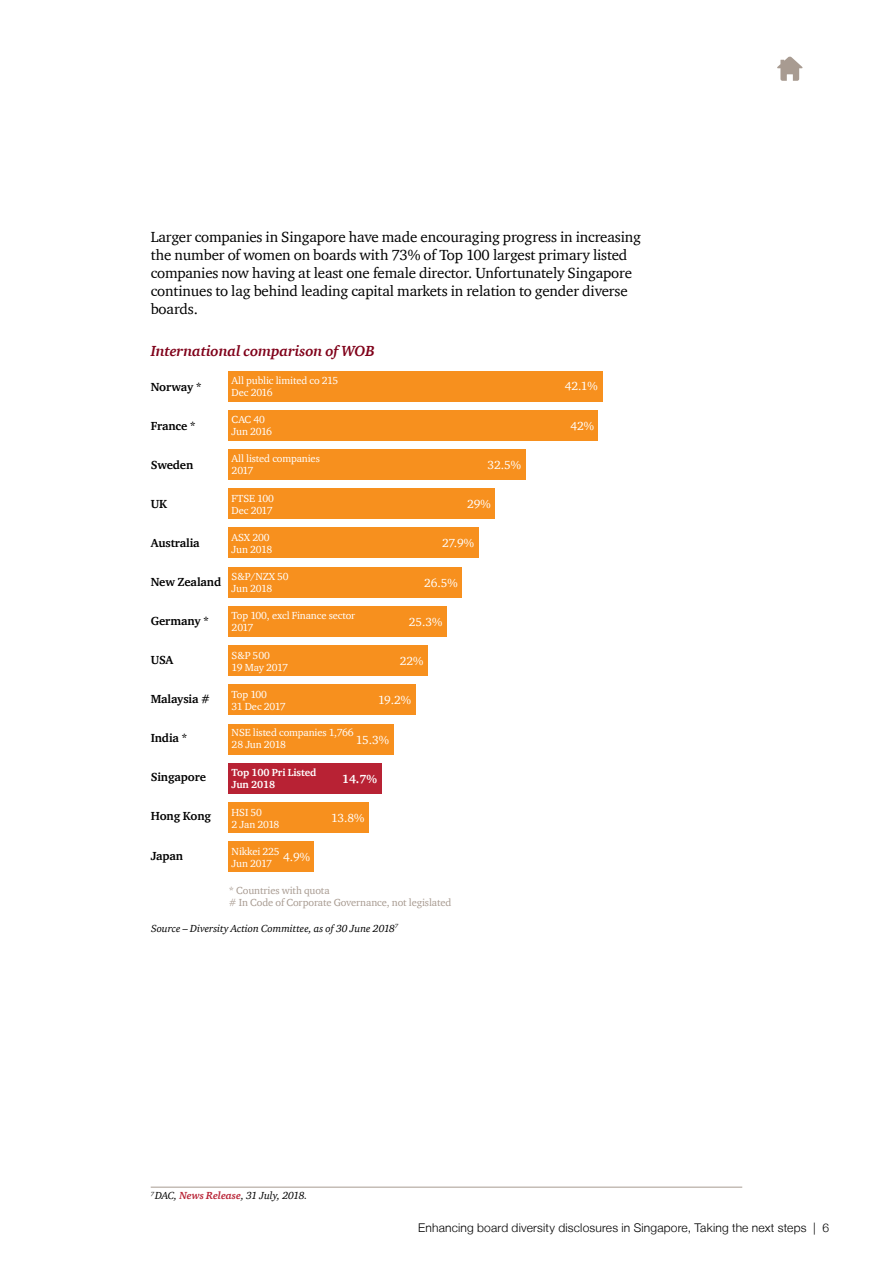
<style>
.page{position:relative;width:893px;height:1263px;background:#fff}
.page>*{position:absolute;margin:0;border:0;box-sizing:border-box;transform-origin:0 0}
.t1{font:15px/18px "ITC Charter Com";letter-spacing:-.01em;color:#000}
.t2{font:italic 700 15px "ITC Charter Com";letter-spacing:-.01em;color:#80021a}
.t3{font:700 12px "ITC Charter Com";letter-spacing:-.01em;color:#000}
.t4{font:300 12px "Helvetica Neue LT";letter-spacing:.015em;color:#000}
.t5{font:12px "ITC Charter Com";color:#fff}
.t6{font:700 12px "ITC Charter Com";color:#fff}
.t7{font:10.5px/12px "ITC Charter Com";letter-spacing:-.01em;color:#fff}
.t8{font:10.5px/12px "ITC Charter Com";letter-spacing:-.01em;color:#a89b91}
.t9{font:italic 10.5px "ITC Charter Com";color:#000}
.t10{font:italic 10.5px "ITC Charter Com";letter-spacing:-.025em;color:#000}
.t11{font:700 10.5px/12px "ITC Charter Com";letter-spacing:-.01em;color:#fff}
.t12{font:10.5px/12px "ITC Charter Com";letter-spacing:-.035em;color:#fff}
.s1{font-weight:700;color:#b82234}
</style>
<div class="page">
<hr style="left:151px;top:1187px;width:591px;height:1px;background:#a89b91">
<div style="left:228px;top:371px;width:374px;height:30px;background:#f7901e"></div>
<div style="left:228px;top:410px;width:370px;height:31px;background:#f7901e"></div>
<div style="left:228px;top:449px;width:297px;height:31px;background:#f7901e"></div>
<div style="left:228px;top:488px;width:267px;height:31px;background:#f7901e"></div>
<div style="left:228px;top:528px;width:250px;height:30px;background:#f7901e"></div>
<div style="left:228px;top:567px;width:234px;height:31px;background:#f7901e"></div>
<div style="left:228px;top:606px;width:219px;height:31px;background:#f7901e"></div>
<div style="left:228px;top:645px;width:200px;height:31px;background:#f7901e"></div>
<div style="left:228px;top:684px;width:187px;height:31px;background:#f7901e"></div>
<div style="left:228px;top:763px;width:153px;height:31px;background:#b82234"></div>
<div style="left:228px;top:724px;width:165px;height:30px;background:#f7901e"></div>
<div style="left:228px;top:802px;width:141px;height:31px;background:#f7901e"></div>
<div style="left:228px;top:841px;width:86px;height:31px;background:#f7901e"></div>
<svg style="left:777px;top:56px;width:26px;height:25px"></svg>
<p class="t1" style="left:151px;top:228px;width:492px">Larger companies in Singapore have made encouraging progress in increasing the number of women on boards with 73% of Top 100 largest primary listed companies now having at least one female director. Unfortunately Singapore continues to lag behind leading capital markets in relation to gender diverse boards.</p>
<p class="t2" style="left:151px;top:341px;width:226px">International comparison of WOB</p>
<p class="t3" style="left:151px;top:379px;width:53px">Norway *</p>
<p class="t3" style="left:151px;top:418px;width:47px">France *</p>
<p class="t3" style="left:151px;top:458px;width:44px">Sweden</p>
<p class="t3" style="left:151px;top:497px;width:18px">UK</p>
<p class="t3" style="left:151px;top:536px;width:50px">Australia</p>
<p class="t3" style="left:151px;top:575px;width:72px">New Zealand</p>
<p class="t3" style="left:151px;top:614px;width:60px">Germany *</p>
<p class="t3" style="left:151px;top:653px;width:24px">USA</p>
<p class="t3" style="left:151px;top:692px;width:61px">Malaysia #</p>
<p class="t3" style="left:151px;top:731px;width:38px">India *</p>
<p class="t3" style="left:151px;top:770px;width:57px">Singapore</p>
<p class="t3" style="left:151px;top:809px;width:62px">Hong Kong</p>
<p class="t3" style="left:151px;top:848px;width:34px">Japan</p>
<p class="t7" style="left:232px;top:374px;width:108px">All public limited co 215<br>Dec 2016</p>
<p class="t5" style="left:565px;top:379px;width:34px">42.1%</p>
<p class="t7" style="left:232px;top:413px;width:42px">CAC 40<br>Jun 2016</p>
<p class="t5" style="left:570px;top:418px;width:25px">42%</p>
<p class="t7" style="left:232px;top:453px;width:90px">All listed companies<br>2017</p>
<p class="t5" style="left:487px;top:457px;width:35px">32.5%</p>
<p class="t7" style="left:232px;top:492px;width:44px">FTSE 100<br>Dec 2017</p>
<p class="t5" style="left:467px;top:497px;width:25px">29%</p>
<p class="t7" style="left:232px;top:531px;width:42px">ASX 200<br>Jun 2018</p>
<p class="t5" style="left:442px;top:536px;width:33px">27.9%</p>
<p class="t7" style="left:232px;top:570px;width:59px">S&amp;P/NZX 50<br>Jun 2018</p>
<p class="t5" style="left:424px;top:575px;width:35px">26.5%</p>
<p class="t7" style="left:232px;top:610px;width:125px">Top 100, excl Finance sector<br>2017</p>
<p class="t5" style="left:409px;top:614px;width:35px">25.3%</p>
<p class="t7" style="left:232px;top:649px;width:58px">S&amp;P 500<br>19 May 2017</p>
<p class="t5" style="left:400px;top:654px;width:25px">22%</p>
<p class="t12" style="left:232px;top:688px;width:56px">Top 100<br>31 Dec 2017</p>
<p class="t5" style="left:378px;top:693px;width:34px">19.2%</p>
<p class="t7" style="left:232px;top:726px;width:124px">NSE listed companies 1,766<br>28 Jun 2018</p>
<p class="t5" style="left:356px;top:732px;width:35px">15.3%</p>
<p class="t11" style="left:232px;top:766px;width:86px">Top 100 Pri Listed<br>Jun 2018</p>
<p class="t6" style="left:342px;top:771px;width:37px">14.7%</p>
<p class="t7" style="left:232px;top:806px;width:49px">HSI 50<br>2 Jan 2018</p>
<p class="t5" style="left:331px;top:811px;width:35px">13.8%</p>
<p class="t7" style="left:232px;top:845px;width:50px">Nikkei 225<br>Jun 2017</p>
<p class="t5" style="left:283px;top:850px;width:28px">4.9%</p>
<p class="t8" style="left:229px;top:884px;width:224px">* Countries with quota<br># In Code of Corporate Governance, not legislated</p>
<p class="t9" style="left:151px;top:922px;width:249px">Source – Diversity Action Committee, as of 30 June 2018<sup>7</sup></p>
<p class="t10" style="left:151px;top:1189px;width:158px"><sup>7</sup> DAC, <span class="s1">News Release</span>, 31 July, 2018.</p>
<p class="t4" style="left:418px;top:1220px;width:412px">Enhancing board diversity disclosures in Singapore, Taking the next steps | 6</p>
</div>
